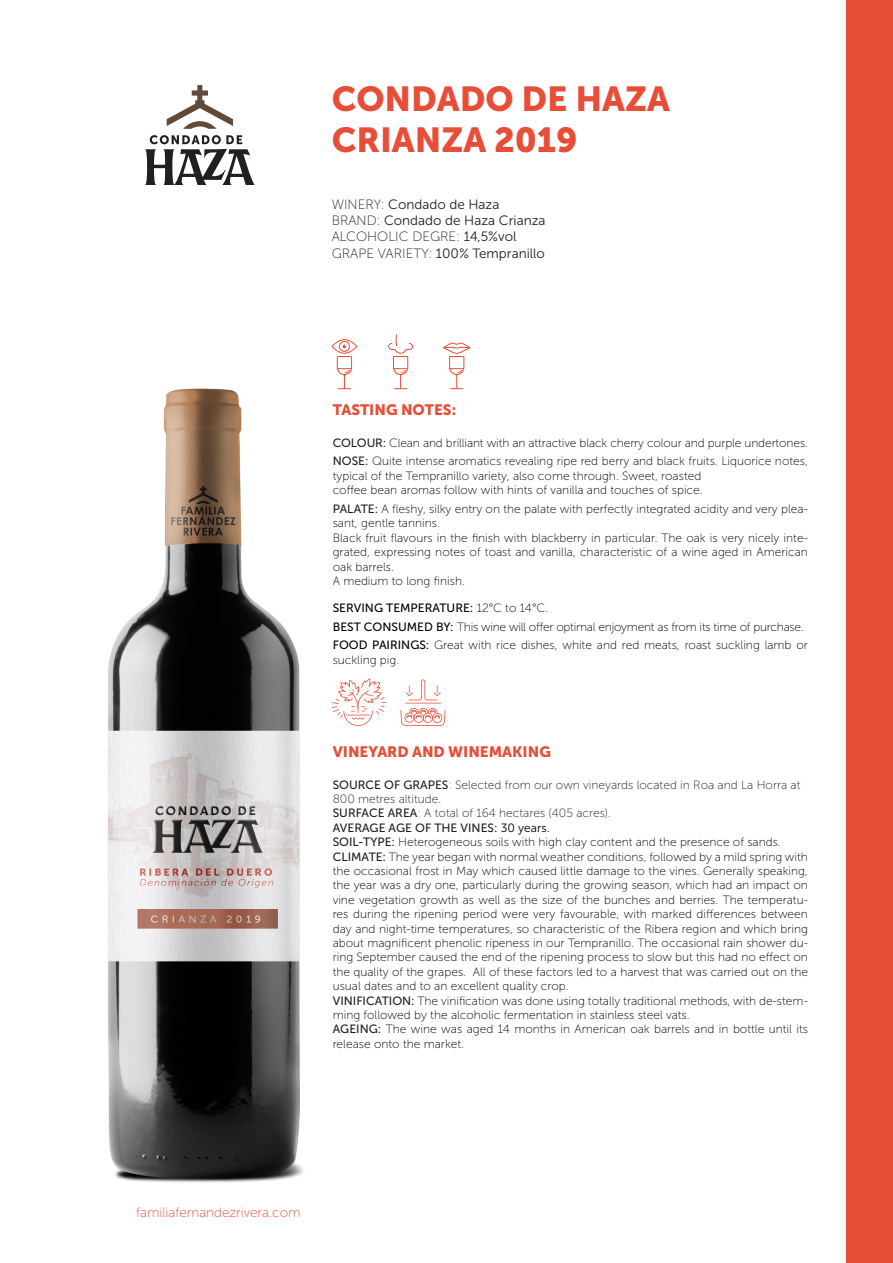
<style>
.page{position:relative;width:893px;height:1263px;background:#fff}
.page>*{position:absolute;margin:0;border:0;box-sizing:border-box;transform-origin:0 0}
.Titulos_catas{font:34.5px "Museo Sans 900";color:#e84d37}
.titulos_texto{font:15px "Museo Sans 900";color:#e84d37}
.texto{font:13.5px "Museo Sans 300";color:#231f20}
.t1{font:13.5px "Museo Sans 100";color:#e84d37}
.texto-2{font:13.5px "Museo Sans 100";color:#231f20}
.texto-3{font:12px/14.4px "Museo Sans 100";color:#000001}
.texto-4{font:12px/14.4px "Museo Sans 100";color:#231f20}
.texto-5{font:12px "Museo Sans 100";letter-spacing:-.02em;color:#000001}
.texto-6{font:12px "Museo Sans 500";color:#000001}
.texto-7{font:12px "Museo Sans 500";color:#231f20}
.s1{font-family:"Museo Sans 100"}
.s2{font-family:"Museo Sans 300"}
.s3{font-family:"Museo Sans 500";color:#231f20}
.s4{font-family:"Museo Sans 500"}
.s5{color:#e84d37}
.s6{font-family:"Museo Sans 300";color:#000001}
</style>
<div class="page">
<img style="left:107px;top:388px;width:196px;height:795px">
<svg style="left:145px;top:135px;width:110px;height:50px"></svg>
<svg style="left:167px;top:85px;width:66px;height:44px"></svg>
<svg style="left:400px;top:708px;width:46px;height:18px"></svg>
<svg style="left:406px;top:679px;width:35px;height:21px"></svg>
<hr style="left:405px;top:703px;width:36px;height:1px;background:#e84d37">
<svg style="left:332px;top:678px;width:54px;height:48px"></svg>
<svg style="left:332px;top:339px;width:25px;height:50px"></svg>
<svg style="left:388px;top:334px;width:25px;height:55px"></svg>
<svg style="left:443px;top:342px;width:27px;height:47px"></svg>
<div style="left:846px;top:0;width:47px;height:1263px;background:#e84d37"></div>
<p class="Titulos_catas" style="left:332px;top:79px;width:340px">CONDADO DE HAZA</p>
<p class="Titulos_catas" style="left:332px;top:121px;width:247px">CRIANZA 2019</p>
<p class="texto" style="left:332px;top:197px;width:169px"><span class="s1">WINERY:</span> Condado de Haza</p>
<p class="texto" style="left:332px;top:213px;width:215px"><span class="s1">BRAND:</span> Condado de Haza Crianza</p>
<p class="texto-2" style="left:332px;top:230px;width:186px">ALCOHOLIC DEGRE: <span class="s2">14,5%vol</span></p>
<p class="texto" style="left:332px;top:246px;width:215px"><span class="s1">GRAPE VARIETY:</span> 100% Tempranillo</p>
<p class="titulos_texto" style="left:333px;top:402px;width:125px">TASTING NOTES:</p>
<p class="texto-3" style="left:333px;top:436px;width:477px"><span class="s3">COLOUR:</span> Clean and brilliant with an attractive black cherry colour and purple undertones.</p>
<p class="texto-3" style="left:333px;top:454px;width:477px"><span class="s3">NOSE:</span> Quite intense aromatics revealing ripe red berry and black fruits. Liquorice notes, typical of the Tempranillo variety, also come through. Sweet, roasted</p>
<p class="texto-3" style="left:333px;top:483px;width:371px">coffee bean aromas follow with hints of vanilla and touches of spice.</p>
<p class="texto-3" style="left:333px;top:502px;width:477px"><span class="s3">PALATE:</span> A fleshy, silky entry on the palate with perfectly integrated acidity and very plea&shy;sant, gentle tannins.</p>
<p class="texto-3" style="left:333px;top:530px;width:477px;text-align:justify">Black fruit flavours in the finish with blackberry in particular. The oak is very nicely inte&shy;grated, expressing notes of toast and vanilla, characteristic of a wine aged in American oak barrels.</p>
<p class="texto-3" style="left:333px;top:574px;width:134px">A medium to long finish.</p>
<p class="texto-6" style="left:333px;top:601px;width:217px">SERVING TEMPERATURE: <span class="s1">12°C to 14°C.</span></p>
<p class="texto-5" style="left:333px;top:620px;width:473px"><span class="s4">BEST CONSUMED BY:</span> This wine will offer optimal enjoyment as from its time of purchase.</p>
<p class="texto-3" style="left:333px;top:638px;width:477px"><span class="s4">FOOD PAIRINGS:</span> Great with rice dishes, white and red meats, roast suckling lamb or suckling pig.</p>
<p class="titulos_texto" style="left:333px;top:743px;width:220px">VINEYARD AND WINEMAKING</p>
<p class="texto-4" style="left:333px;top:777px;width:469px"><span class="s4">SOURCE OF GRAPES</span><span class="s5">:</span> Selected from our own vineyards located in Roa and La Horra at<br>800 metres altitude.</p>
<p class="texto-4" style="left:333px;top:806px;width:280px"><span class="s4">SURFACE AREA</span><span class="s5">:</span> A total of 164 hectares (405 acres).</p>
<p class="texto-7" style="left:333px;top:821px;width:218px">AVERAGE AGE OF THE VINES: <span class="s6">30 years.</span></p>
<p class="texto-3" style="left:333px;top:835px;width:450px"><span class="s3">SOIL-TYPE:</span> Heterogeneous soils with high clay content and the presence of sands.</p>
<p class="texto-3" style="left:333px;top:849px;width:477px;text-align:justify"><span class="s3">CLIMATE:</span> The year began with normal weather conditions, followed by a mild spring with the occasional frost in May which caused little damage to the vines. Generally speaking, the year was a dry one, particularly during the growing season, which had an impact on vine vegetation growth as well as the size of the bunches and berries. The temperatu&shy;res during the ripening period were very favourable, with marked differences between day and night-time temperatures, so characteristic of the Ribera region and which bring about magnificent phenolic ripeness in our Tempranillo. The occasional rain shower du&shy;ring September caused the end of the ripening process to slow but this had no effect on the quality of the grapes. All of these factors led to a harvest that was carried out on the usual dates and to an excellent quality crop.</p>
<p class="texto-3" style="left:333px;top:993px;width:477px"><span class="s3">VINIFICATION:</span> The vinification was done using totally traditional methods, with de-stem&shy;ming followed by the alcoholic fermentation in stainless steel vats.</p>
<p class="texto-3" style="left:333px;top:1022px;width:477px"><span class="s3">AGEING:</span> The wine was aged 14 months in American oak barrels and in bottle until its release onto the market.</p>
<p class="t1" style="left:136px;top:1205px;width:166px">familiafernandezrivera.com</p>
</div>
